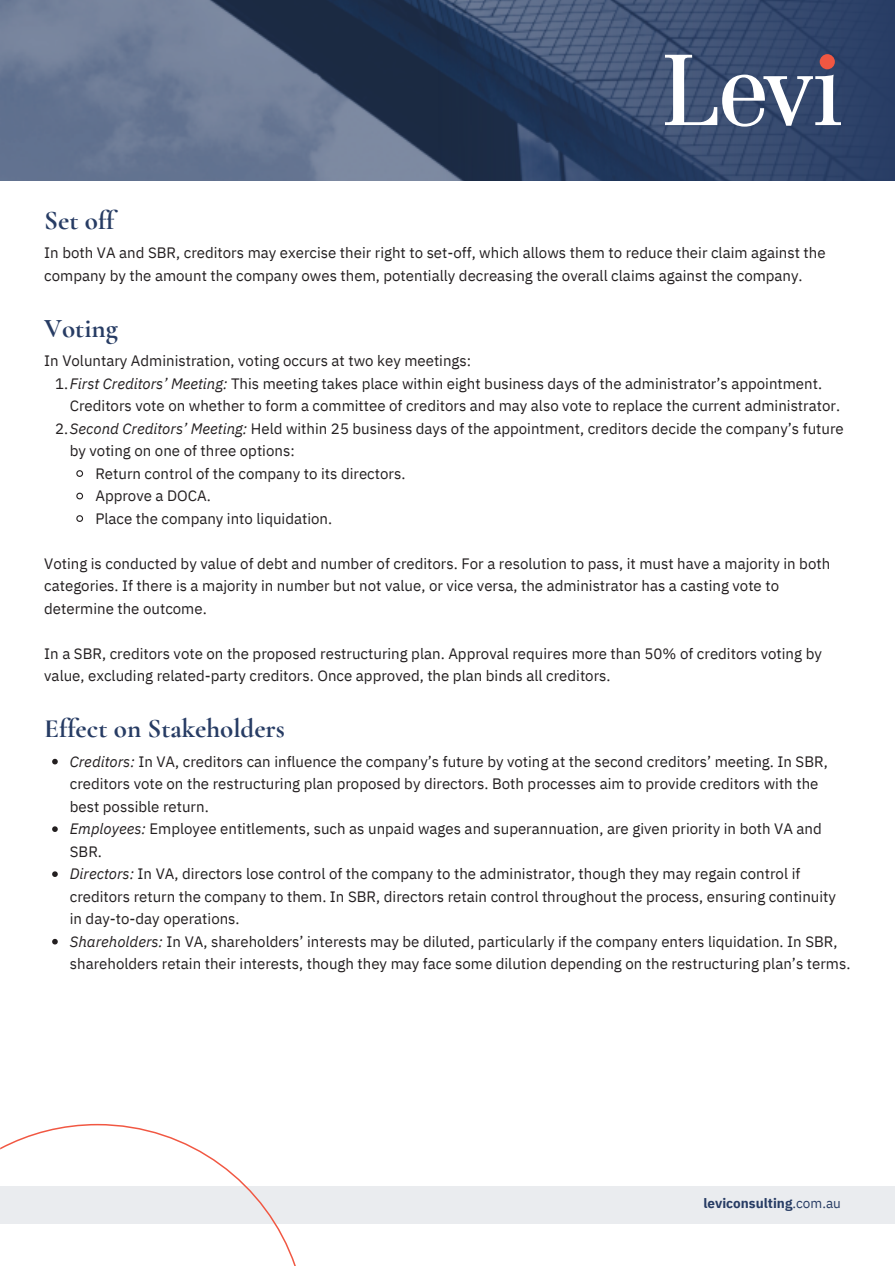
<style>
.page{position:relative;width:895px;height:1266px;background:#fff}
.page>*{position:absolute;margin:0;border:0;box-sizing:border-box;transform-origin:0 0}
.t1{font:700 27px "Cormorant Garamond";color:#273c64}
.t2{font:15px/22.5px "IBM Plex Sans";color:#231f20}
.t3{font:700 13.5px "IBM Plex Sans";color:#273c64}
.s1{font-style:italic}
.s2{font-weight:400}
</style>
<div class="page">
<img style="left:0;top:0;width:437px;height:181px">
<img style="left:437px;top:0;width:458px;height:181px">
<div style="left:0;top:1186px;width:895px;height:37px;background:#eaecef"></div>
<svg style="left:0;top:1124px;width:296px;height:142px"></svg>
<svg style="left:665px;top:55px;width:176px;height:72px"></svg>
<div style="left:820px;top:54px;width:15px;height:15px;background:#f15742;border-radius:50%"></div>
<svg style="left:76px;top:470px;width:8px;height:7px"></svg>
<svg style="left:76px;top:492px;width:8px;height:8px"></svg>
<svg style="left:76px;top:515px;width:8px;height:7px"></svg>
<svg style="left:52px;top:759px;width:6px;height:5px"></svg>
<svg style="left:52px;top:826px;width:6px;height:6px"></svg>
<svg style="left:52px;top:871px;width:6px;height:6px"></svg>
<svg style="left:52px;top:939px;width:6px;height:5px"></svg>
<h2 class="t1" style="left:44px;top:204px;width:72px">Set off</h2>
<h2 class="t2" style="left:44px;top:241px;width:783px">In both VA and SBR, creditors may exercise their right to set-off, which allows them to reduce their claim against the company by the amount the company owes them, potentially decreasing the overall claims against the company.</h2>
<h2 class="t1" style="left:44px;top:312px;width:75px">Voting</h2>
<h2 class="t2" style="left:44px;top:349px;width:428px">In Voluntary Administration, voting occurs at two key meetings:</h2>
<p class="t2" style="left:70px;top:372px;width:772px;text-indent:-15px">1.<span class="s1">First Creditors’ Meeting:</span> This meeting takes place within eight business days of the administrator’s appointment.<br>Creditors vote on whether to form a committee of creditors and may also vote to replace the current administrator.</p>
<p class="t2" style="left:70px;top:417px;width:775px;text-indent:-15px">2.<span class="s1">Second Creditors’ Meeting:</span> Held within 25 business days of the appointment, creditors decide the company’s future by voting on one of three options:</p>
<p class="t2" style="left:95px;top:462px;width:312px">Return control of the company to its directors.</p>
<p class="t2" style="left:95px;top:484px;width:117px">Approve a DOCA.</p>
<p class="t2" style="left:95px;top:507px;width:238px">Place the company into liquidation.</p>
<h2 class="t2" style="left:44px;top:552px;width:787px">Voting is conducted by value of debt and number of creditors. For a resolution to pass, it must have a majority in both categories. If there is a majority in number but not value, or vice versa, the administrator has a casting vote to determine the outcome.</h2>
<h2 class="t2" style="left:44px;top:642px;width:779px">In a SBR, creditors vote on the proposed restructuring plan. Approval requires more than 50% of creditors voting by value, excluding related-party creditors. Once approved, the plan binds all creditors.</h2>
<h1 class="t1" style="left:44px;top:712px;width:242px">Effect on Stakeholders</h1>
<p class="t2" style="left:70px;top:750px;width:760px"><span class="s1">Creditors:</span> In VA, creditors can influence the company’s future by voting at the second creditors’ meeting. In SBR, creditors vote on the restructuring plan proposed by directors. Both processes aim to provide creditors with the best possible return.</p>
<p class="t2" style="left:70px;top:817px;width:753px"><span class="s1">Employees:</span> Employee entitlements, such as unpaid wages and superannuation, are given priority in both VA and<br>SBR.</p>
<p class="t2" style="left:70px;top:862px;width:768px"><span class="s1">Directors:</span> In VA, directors lose control of the company to the administrator, though they may regain control if creditors return the company to them. In SBR, directors retain control throughout the process, ensuring continuity in day-to-day operations.</p>
<p class="t2" style="left:70px;top:930px;width:782px"><span class="s1">Shareholders:</span> In VA, shareholders’ interests may be diluted, particularly if the company enters liquidation. In SBR, shareholders retain their interests, though they may face some dilution depending on the restructuring plan’s terms.</p>
<p class="t3" style="left:703px;top:1193px;width:139px">leviconsulting<span class="s2">.com.au</span></p>
</div>
